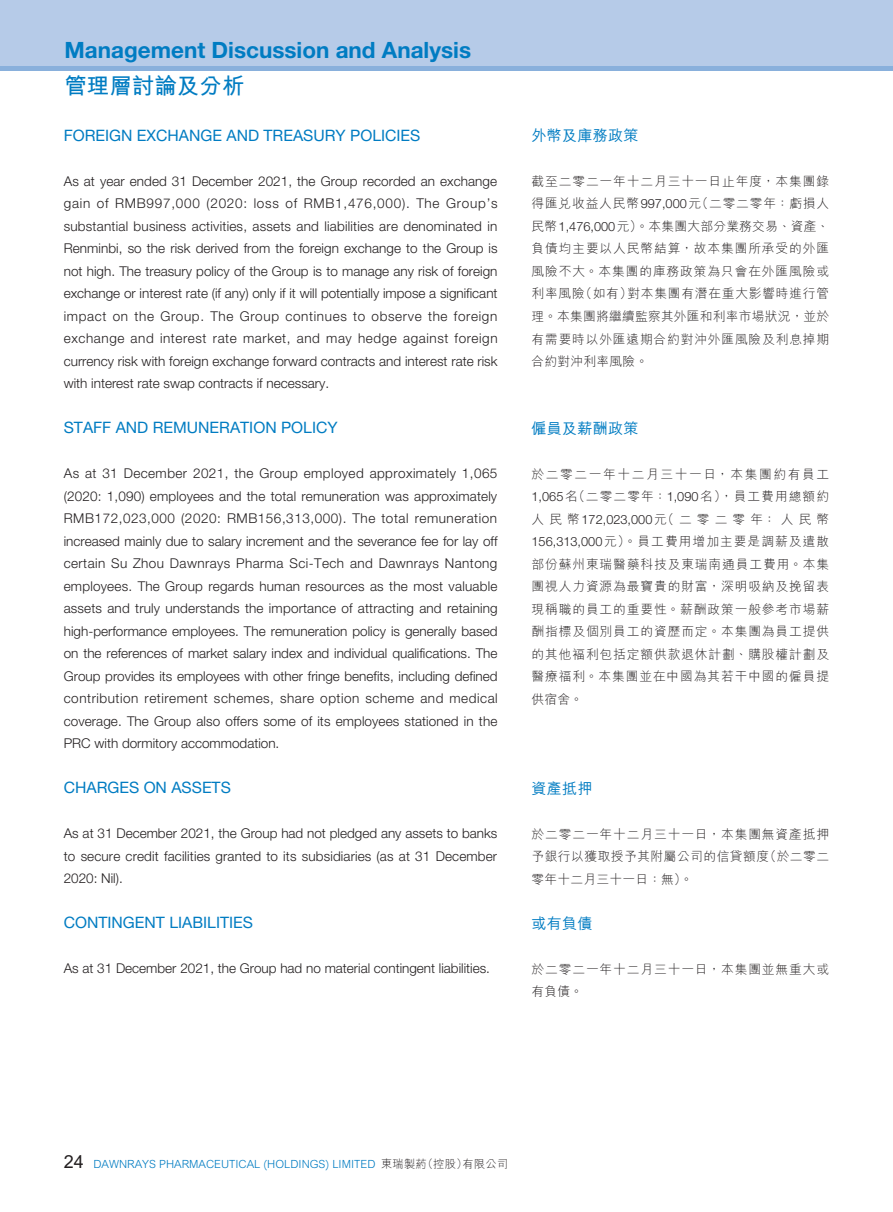
<style>
.page{position:relative;width:893px;height:1212px;background:#fff}
.page>*{position:absolute;margin:0;border:0;box-sizing:border-box;transform-origin:0 0}
.t1{font:700 22.5px "Helvetica Neue LT Std";color:#007cc2}
.t2{font:700 22.5px "M Hei HK";color:#007cc2}
._01_H1_E{font:15.75px "Helvetica Neue LT Std";color:#007cc2}
._001_H1_C{font:500 15px "M Hei HK";letter-spacing:.02em;color:#007cc2}
._00_txt_E{font:300 13.5px/22.5px "Helvetica Neue LT Std";color:#231f20;text-align:justify}
._000_txt_C{font:300 12.75px/22.5px "M Hei HK";letter-spacing:.065em;color:#231f20;text-align:justify}
.t3{font:300 11.25px "M Hei HK";color:#007cc2}
.s1{font-family:"Helvetica Neue LT Std"}
.s2{font-weight:500;font-size:18px;color:#231f20}
.s3{color:#231f20}
</style>
<div class="page">
<div style="left:0;top:0;width:893px;height:67px;background:#b6cbe8"></div>
<hr style="left:0;top:67px;width:893px;height:4px;background:#89b0dc">
<h1 class="t1" style="left:64px;top:36px;width:408px">Management Discussion and Analysis</h1>
<h1 class="t2" style="left:64px;top:69px;width:181px">管理層討論及分析</h1>
<p class="_01_H1_E" style="left:64px;top:126px;width:358px">FOREIGN EXCHANGE AND TREASURY POLICIES</p>
<p class="_00_txt_E" style="left:64px;top:169px;width:435px">As at year ended 31 December 2021, the Group recorded an exchange gain of RMB997,000 (2020: loss of RMB1,476,000). The Group’s substantial business activities, assets and liabilities are denominated in Renminbi, so the risk derived from the foreign exchange to the Group is not high. The treasury policy of the Group is to manage any risk of foreign exchange or interest rate (if any) only if it will potentially impose a significant impact on the Group. The Group continues to observe the foreign exchange and interest rate market, and may hedge against foreign currency risk with foreign exchange forward contracts and interest rate risk with interest rate swap contracts if necessary.</p>
<p class="_01_H1_E" style="left:64px;top:418px;width:275px">STAFF AND REMUNERATION POLICY</p>
<p class="_00_txt_E" style="left:64px;top:462px;width:435px">As at 31 December 2021, the Group employed approximately 1,065 (2020: 1,090) employees and the total remuneration was approximately RMB172,023,000 (2020: RMB156,313,000). The total remuneration increased mainly due to salary increment and the severance fee for lay off certain Su Zhou Dawnrays Pharma Sci-Tech and Dawnrays Nantong employees. The Group regards human resources as the most valuable assets and truly understands the importance of attracting and retaining high-performance employees. The remuneration policy is generally based on the references of market salary index and individual qualifications. The Group provides its employees with other fringe benefits, including defined contribution retirement schemes, share option scheme and medical coverage. The Group also offers some of its employees stationed in the PRC with dormitory accommodation.</p>
<p class="_01_H1_E" style="left:64px;top:778px;width:169px">CHARGES ON ASSETS</p>
<p class="_00_txt_E" style="left:64px;top:822px;width:435px">As at 31 December 2021, the Group had not pledged any assets to banks to secure credit facilities granted to its subsidiaries (as at 31 December 2020: Nil).</p>
<p class="_01_H1_E" style="left:64px;top:913px;width:191px">CONTINGENT LIABILITIES</p>
<p class="_00_txt_E" style="left:64px;top:957px;width:428px">As at 31 December 2021, the Group had no material contingent liabilities.</p>
<p class="_001_H1_C" style="left:531px;top:125px;width:108px">外幣及庫務政策</p>
<p class="_000_txt_C" style="left:531px;top:170px;width:299px">截至二零二一年十二月三十一日止年度，本集團錄得匯兌收益人民幣<span class="s1">997,000</span>元（二零二零年：虧損人民幣<span class="s1">1,476,000</span>元）。本集團大部分業務交易、資產、負債均主要以人民幣結算，故本集團所承受的外匯風險不大。本集團的庫務政策為只會在外匯風險或利率風險（如有）對本集團有潛在重大影響時進行管理。本集團將繼續監察其外匯和利率市場狀況，並於有需要時以外匯遠期合約對沖外匯風險及利息掉期合約對沖利率風險。</p>
<p class="_001_H1_C" style="left:531px;top:417px;width:108px">僱員及薪酬政策</p>
<p class="_000_txt_C" style="left:531px;top:462px;width:299px">於二零二一年十二月三十一日，本集團約有員工<span class="s1">1,065</span>名（二零二零年：<span class="s1">1,090</span>名），員工費用總額約人民幣<span class="s1">172,023,000</span>元（二零二零年：人民幣<span class="s1">156,313,000</span>元）。員工費用增加主要是調薪及遣散部份蘇州東瑞醫藥科技及東瑞南通員工費用。本集團視人力資源為最寶貴的財富，深明吸納及挽留表現稱職的員工的重要性。薪酬政策一般參考市場薪酬指標及個別員工的資歷而定。本集團為員工提供的其他褔利包括定額供款退休計劃、購股權計劃及醫療福利。本集團並在中國為其若干中國的僱員提供宿舍。</p>
<p class="_001_H1_C" style="left:531px;top:777px;width:62px">資產抵押</p>
<p class="_000_txt_C" style="left:531px;top:822px;width:299px">於二零二一年十二月三十一日，本集團無資產抵押予銀行以獲取授予其附屬公司的信貸額度（於二零二零年十二月三十一日：無）。</p>
<p class="_001_H1_C" style="left:531px;top:912px;width:62px">或有負債</p>
<p class="_000_txt_C" style="left:531px;top:957px;width:299px">於二零二一年十二月三十一日，本集團並無重大或有負債。</p>
<p class="t3" style="left:64px;top:1158px;width:446px"><span class="s2">24</span> DAWNRAYS PHARMACEUTICAL (HOLDINGS) LIMITED <span class="s3">東瑞製葯（控股）有限公司</span></p>
</div>
